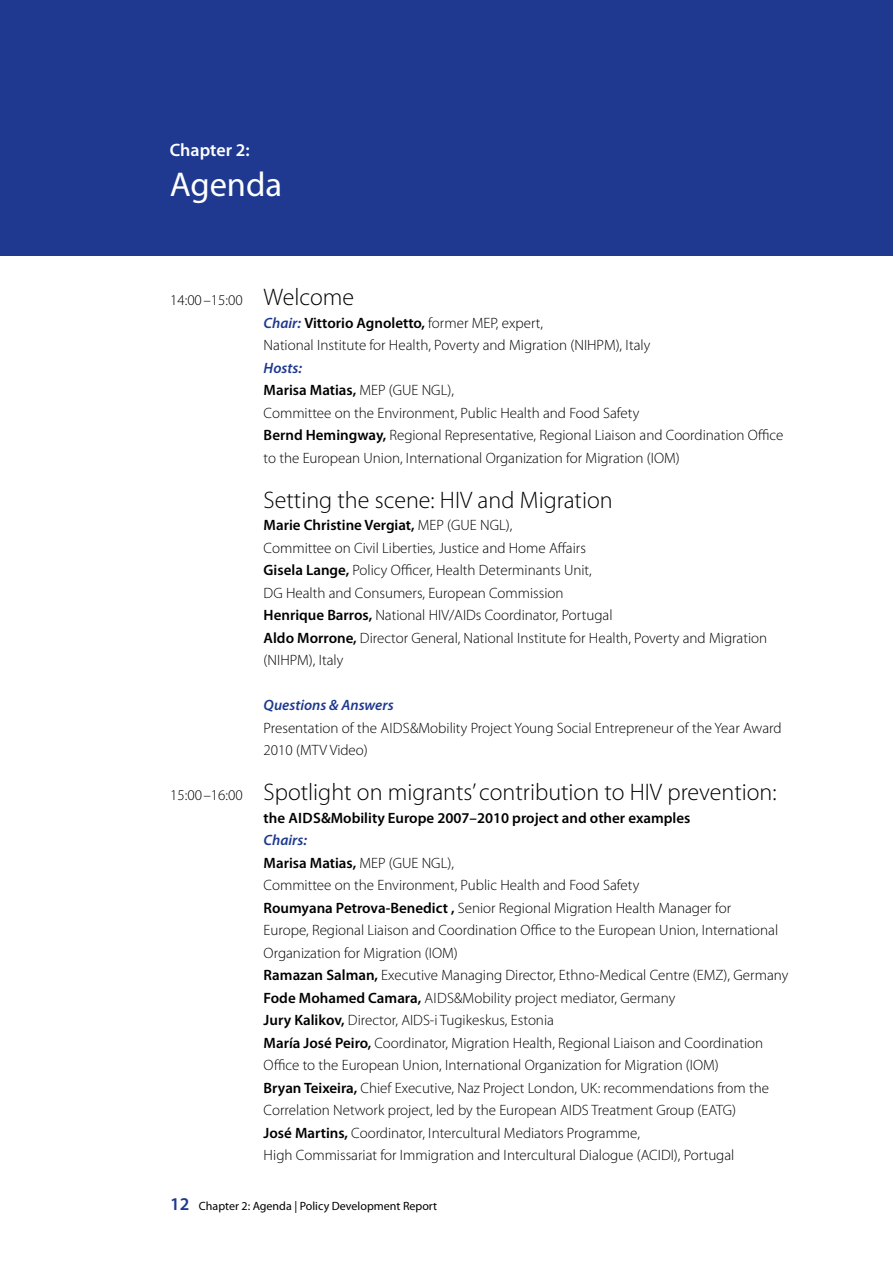
<style>
.page{position:relative;width:893px;height:1263px;background:#fff}
.page>*{position:absolute;margin:0;border:0;box-sizing:border-box;transform-origin:0 0}
.t1{font:34.5px "Myriad Pro";color:#fff}
.t2{font:300 24px "Myriad Pro";color:#000}
.t3{font:600 18px "Myriad Pro";color:#fff}
.t4{font:300 15px/22.5px "Myriad Pro";color:#000}
.t5{font:600 15px "Myriad Pro";color:#000}
.t6{font:italic 600 15px "Myriad Pro";color:#1e398f}
.t7{font:12px "Myriad Pro";color:#000}
.s1{font-size:24px}
.s2{font-weight:600;font-style:italic;color:#1e398f}
.s3{font-weight:600}
.s4{font-size:15px}
.s5{font-weight:600;font-size:18px;color:#1e398f}
</style>
<div class="page">
<div style="left:0;top:0;width:893px;height:255px;background:#1e398f"></div>
<p class="t3" style="left:170px;top:140px;width:82px">Chapter 2:</p>
<h1 class="t1" style="left:170px;top:166px;width:114px">Agenda</h1>
<p class="t4" style="left:264px;top:289px;width:388px;text-indent:-94px">14:00–15:00 <span class="s1">Welcome<br></span><span class="s2">Chair:</span> <span class="s3">Vittorio Agnoletto,</span> former MEP, expert,<br>National Institute for Health, Poverty and Migration (NIHPM), Italy</p>
<p class="t4" style="left:264px;top:357px;width:521px"><span class="s2">Hosts:<br></span><span class="s3">Marisa Matias,</span> MEP (GUE NGL),<br>Committee on the Environment, Public Health and Food Safety<br><span class="s3">Bernd Hemingway,</span> Regional Representative, Regional Liaison and Coordination Office to the European Union, International Organization for Migration (IOM)</p>
<h2 class="t2" style="left:264px;top:486px;width:351px">Setting the scene: HIV and Migration</h2>
<p class="t4" style="left:264px;top:514px;width:505px"><span class="s3">Marie Christine Vergiat,</span> MEP (GUE NGL),<br>Committee on Civil Liberties, Justice and Home Affairs<br><span class="s3">Gisela Lange,</span> Policy Officer, Health Determinants Unit,<br>DG Health and Consumers, European Commission<br><span class="s3">Henrique Barros,</span> National HIV/AIDs Coordinator, Portugal<br><span class="s3">Aldo Morrone,</span> Director General, National Institute for Health, Poverty and Migration (NIHPM), Italy</p>
<p class="t6" style="left:264px;top:697px;width:132px">Questions &amp; Answers</p>
<p class="t4" style="left:264px;top:717px;width:520px">Presentation of the Aids&amp;Mobility Project Young Social Entrepreneur of the Year Award<br>2010 (MTV Video)</p>
<h2 class="t2" style="left:170px;top:779px;width:608px"><span class="s4">15:00–16:00</span> Spotlight on migrants’ contribution to HIV prevention:</h2>
<p class="t5" style="left:264px;top:809px;width:428px">the Aids&amp;Mobility Europe 2007–2010 project and other examples</p>
<p class="t4" style="left:264px;top:829px;width:526px"><span class="s2">Chairs:<br></span><span class="s3">Marisa Matias,</span> MEP (GUE NGL),<br>Committee on the Environment, Public Health and Food Safety<br><span class="s3">Roumyana Petrova-Benedict ,</span> Senior Regional Migration Health Manager for<br>Europe, Regional Liaison and Coordination Office to the European Union, International Organization for Migration (IOM)<br><span class="s3">Ramazan Salman,</span> Executive Managing Director, Ethno-Medical Centre (EMZ), Germany <span class="s3">Fode Mohamed Camara,</span> Aids&amp;Mobility project mediator, Germany<br><span class="s3">Jury Kalikov,</span> Director, AIDS-i Tugikeskus, Estonia<br><span class="s3">María José Peiro,</span> Coordinator, Migration Health, Regional Liaison and Coordination Office to the European Union, International Organization for Migration (IOM)<br><span class="s3">Bryan Teixeira,</span> Chief Executive, Naz Project London, UK: recommendations from the Correlation Network project, led by the European AIDS Treatment Group (EATG)<br><span class="s3">José Martins,</span> Coordinator, Intercultural Mediators Programme,<br>High Commissariat for Immigration and Intercultural Dialogue (ACIDI), Portugal</p>
<p class="t7" style="left:170px;top:1199px;width:269px"><span class="s5">12</span> Chapter 2: Agenda | Policy Development Report</p>
</div>
